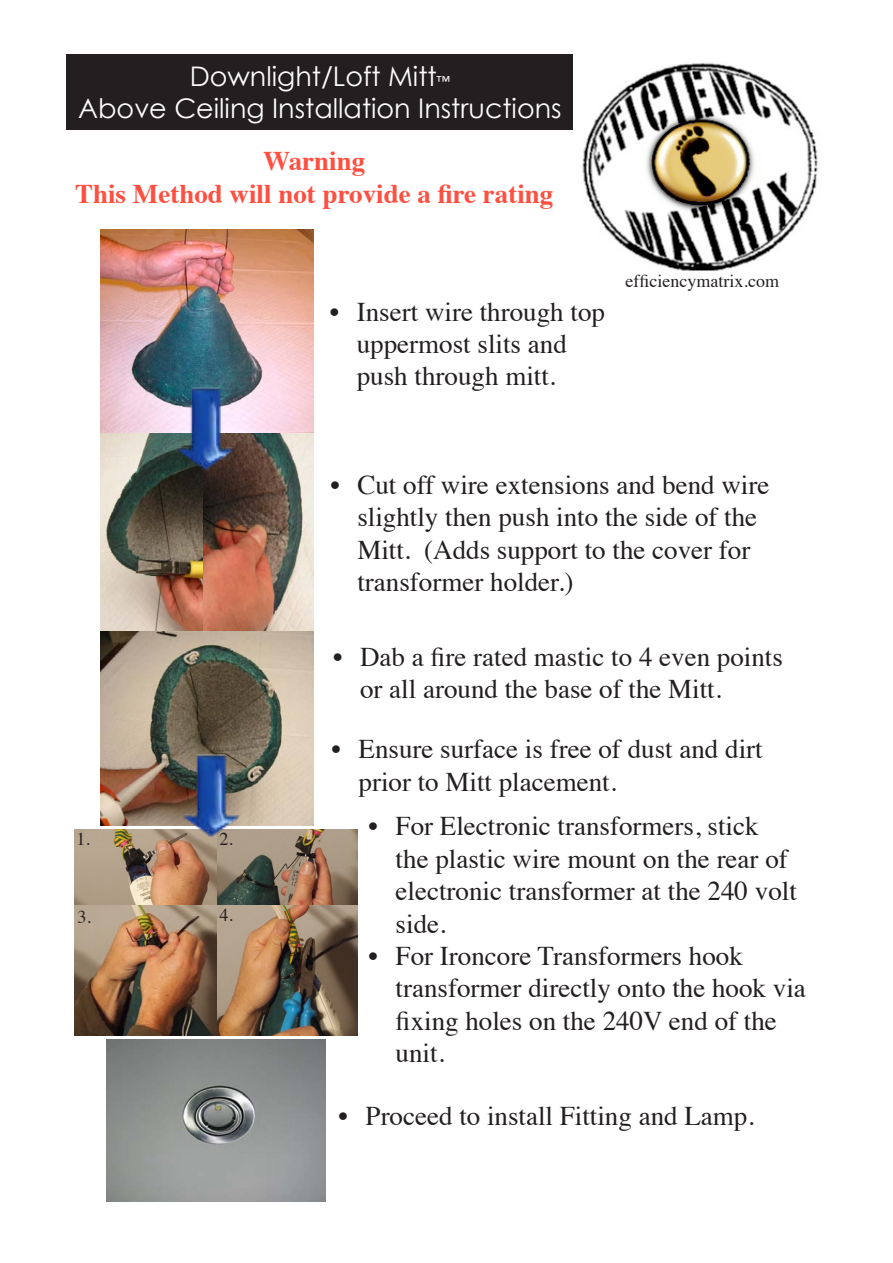
<style>
.page{position:relative;width:893px;height:1263px;background:#fff}
.page>*{position:absolute;margin:0;border:0;box-sizing:border-box;transform-origin:0 0}
.t1{font:27px/32.4px "Times";color:#231f20}
.t2{font:27px/32.4px "Century Gothic";color:#fdfdfd;text-align:center}
.t3{font:700 27px/32.4px "Times";color:#ff4f40;text-align:center}
.t4{font:18px "Times";color:#231f20}
.s1{font-size:13.5px}
</style>
<div class="page">
<img style="left:582px;top:63px;width:236px;height:208px">
<div style="left:67px;top:54px;width:506px;height:76px;background:#231f20"></div>
<img style="left:100px;top:630px;width:214px;height:196px">
<img style="left:100px;top:432px;width:104px;height:199px">
<img style="left:204px;top:432px;width:109px;height:199px">
<img style="left:101px;top:229px;width:213px;height:203px">
<img style="left:107px;top:1039px;width:219px;height:162px">
<img style="left:131px;top:322px;width:149px;height:212px">
<img style="left:74px;top:829px;width:284px;height:206px">
<img style="left:136px;top:690px;width:150px;height:212px">
<p class="t2" style="left:78px;top:59px;width:485px">Downlight/Loft Mitt<span class="s1">™<br></span>Above Ceiling Installation Instructions</p>
<p class="t3" style="left:75px;top:142px;width:480px">Warning<br>This Method will not provide a fire rating</p>
<p class="t1" style="left:357px;top:293px;width:250px;text-indent:-27px">• Insert wire through top uppermost slits and push through mitt.</p>
<p class="t4" style="left:626px;top:264px;width:155px">efficiencymatrix.com</p>
<p class="t1" style="left:357px;top:466px;width:413px;text-indent:-27px">• Cut off wire extensions and bend wire slightly then push into the side of the Mitt. (Adds support to the cover for transformer holder.)</p>
<p class="t1" style="left:360px;top:638px;width:424px;text-indent:-27px">• Dab a fire rated mastic to 4 even points or all around the base of the Mitt.</p>
<p class="t4" style="left:76px;top:822px;width:15px">1.</p>
<p class="t4" style="left:78px;top:900px;width:15px">3.</p>
<p class="t4" style="left:219px;top:822px;width:15px">2.</p>
<p class="t4" style="left:219px;top:898px;width:15px">4.</p>
<p class="t1" style="left:358px;top:731px;width:406px;text-indent:-27px">• Ensure surface is free of dust and dirt prior to Mitt placement.</p>
<p class="t1" style="left:396px;top:808px;width:403px;text-indent:-27px">• For Electronic transformers, stick the plastic wire mount on the rear of electronic transformer at the 240 volt side.</p>
<p class="t1" style="left:396px;top:937px;width:412px;text-indent:-27px">• For Ironcore Transformers hook transformer directly onto the hook via fixing holes on the 240V end of the unit.</p>
<p class="t1" style="left:339px;top:1097px;width:417px">• Proceed to install Fitting and Lamp.</p>
</div>
